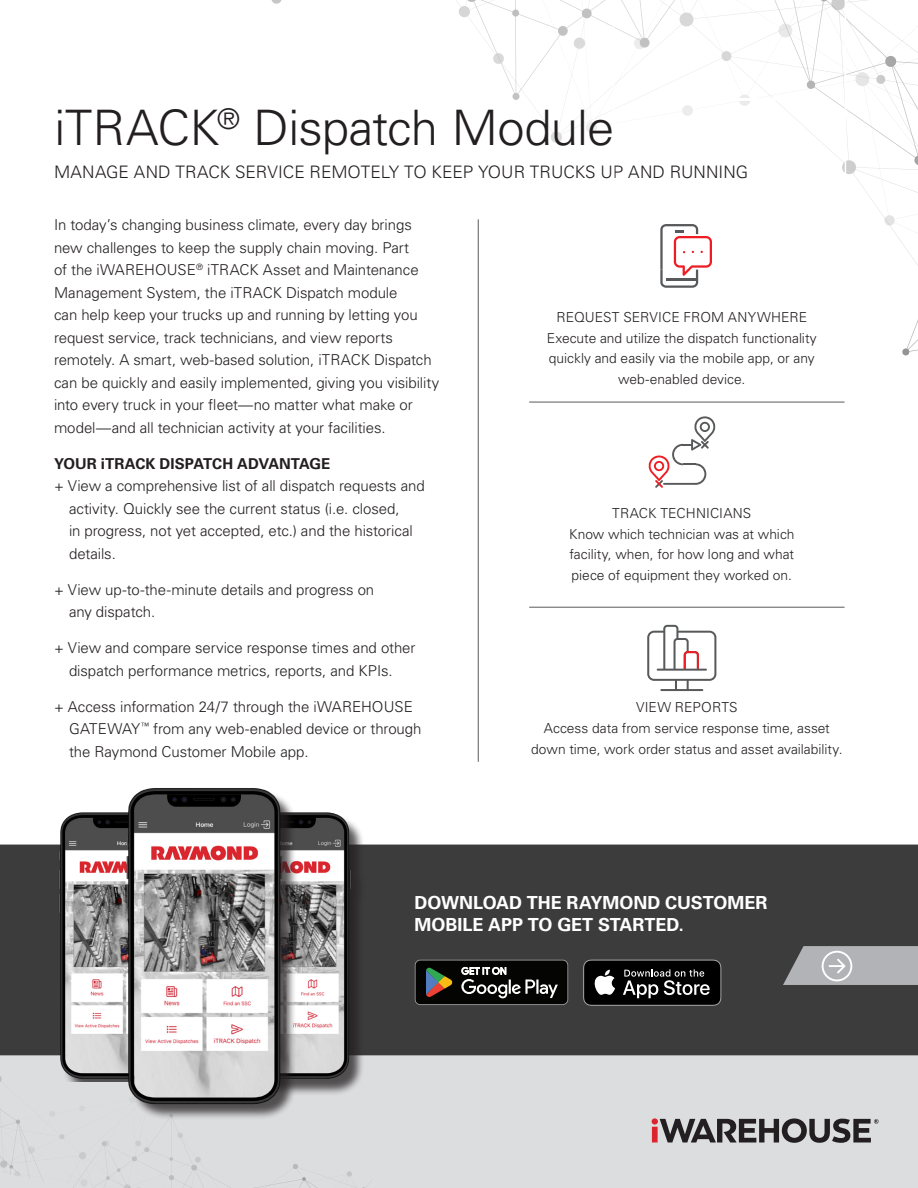
<style>
.page{position:relative;width:918px;height:1188px;background:#fff}
.page>*{position:absolute;margin:0;border:0;box-sizing:border-box;transform-origin:0 0}
.t1{font:300 48.9px "Univers LT Std";letter-spacing:-.015em;color:#231f20}
.Body_Copy{font:700 18px/22.5px "Univers LT Std";letter-spacing:-.005em;color:#fff}
.Headline_-_Sellsheet{font:300 17.25px "Univers LT Std";color:#231f20}
.Body_Copy-2{font:300 15px/22.5px "Univers LT Std";letter-spacing:-.005em;color:#231f20}
.Body_Copy-3{font:700 15px "Univers LT Std";color:#231f20}
.Body_Copy-4{font:300 13.8px/20.7px "Univers LT Std";color:#231f20;text-align:center}
.t2{font:9.6px "Product Sans";letter-spacing:.02em;color:#fff}
</style>
<div class="page">
<div style="left:0;top:1013px;width:918px;height:175px;background:#dcdddf"></div>
<svg style="left:652px;top:1118px;width:227px;height:25px"></svg>
<div style="left:0;top:845px;width:918px;height:210px;background:#3c3c3d"></div>
<svg style="left:0;top:985px;width:396px;height:203px"></svg>
<svg style="left:16px;top:1120px;width:4px;height:4px"></svg>
<svg style="left:191px;top:1157px;width:10px;height:14px"></svg>
<svg style="left:169px;top:1175px;width:5px;height:5px"></svg>
<svg style="left:102px;top:1140px;width:8px;height:6px"></svg>
<svg style="left:132px;top:1140px;width:17px;height:22px"></svg>
<svg style="left:124px;top:1184px;width:18px;height:4px"></svg>
<svg style="left:106px;top:1176px;width:4px;height:4px"></svg>
<svg style="left:0;top:1160px;width:20px;height:17px"></svg>
<svg style="left:169px;top:1157px;width:4px;height:4px"></svg>
<svg style="left:117px;top:1168px;width:4px;height:4px"></svg>
<svg style="left:302px;top:1177px;width:4px;height:4px"></svg>
<svg style="left:271px;top:0;width:647px;height:365px"></svg>
<svg style="left:884px;top:56px;width:13px;height:11px"></svg>
<svg style="left:914px;top:155px;width:4px;height:10px"></svg>
<svg style="left:902px;top:348px;width:8px;height:8px"></svg>
<svg style="left:458px;top:0;width:18px;height:17px"></svg>
<svg style="left:582px;top:9px;width:10px;height:9px"></svg>
<svg style="left:558px;top:26px;width:10px;height:10px"></svg>
<svg style="left:512px;top:93px;width:8px;height:7px"></svg>
<svg style="left:512px;top:10px;width:7px;height:7px"></svg>
<svg style="left:613px;top:0;width:233px;height:191px"></svg>
<hr style="left:652px;top:98px;width:146px;height:3px;background:#fff">
<svg style="left:660px;top:224px;width:52px;height:64px"></svg>
<svg style="left:648px;top:416px;width:68px;height:72px"></svg>
<svg style="left:647px;top:625px;width:69px;height:66px"></svg>
<hr style="left:529px;top:402px;width:316px;height:1px;background:#5a5a5d">
<hr style="left:478px;top:219px;width:1px;height:543px;background:#5a5a5d">
<hr style="left:529px;top:607px;width:316px;height:1px;background:#5a5a5d">
<svg style="left:783px;top:946px;width:135px;height:39px"></svg>
<svg style="left:415px;top:960px;width:153px;height:45px"></svg>
<svg style="left:583px;top:960px;width:138px;height:46px"></svg>
<img style="left:56px;top:812px;width:68px;height:270px">
<div style="left:221px;top:815px;width:146px;height:281px;background:#231f20;opacity:.75"></div>
<img style="left:299px;top:812px;width:54px;height:270px">
<div style="left:129px;top:790px;width:170px;height:330px;background:#231f20;opacity:.75"></div>
<img style="left:124px;top:788px;width:161px;height:319px">
<p class="t1" style="left:54px;top:98px;width:562px">iTRACK<sup>®</sup> Dispatch Module</p>
<p class="Headline_-_Sellsheet" style="left:54px;top:162px;width:696px">MANAGE AND TRACK SERVICE REMOTELY TO KEEP YOUR TRUCKS UP AND RUNNING</p>
<p class="Body_Copy-2" style="left:54px;top:214px;width:387px">In today’s changing business climate, every day brings new challenges to keep the supply chain moving. Part<br>of the iWAREHOUSE<sup>®</sup> iTRACK Asset and Maintenance Management System, the iTRACK Dispatch module<br>can help keep your trucks up and running by letting you request service, track technicians, and view reports remotely. A smart, web-based solution, iTRACK Dispatch can be quickly and easily implemented, giving you visibility into every truck in your fleet—no matter what make or model—and all technician activity at your facilities.</p>
<p class="Body_Copy-3" style="left:54px;top:455px;width:278px">YOUR iTRACK DISPATCH ADVANTAGE</p>
<p class="Body_Copy-2" style="left:69px;top:475px;width:357px;text-indent:-15px">+ View a comprehensive list of all dispatch requests and activity. Quickly see the current status (i.e. closed,<br>in progress, not yet accepted, etc.) and the historical details.</p>
<p class="Body_Copy-2" style="left:69px;top:578px;width:307px;text-indent:-15px">+ View up-to-the-minute details and progress on any dispatch.</p>
<p class="Body_Copy-2" style="left:54px;top:637px;width:363px;text-align:center">+ View and compare service response times and other dispatch performance metrics, reports, and KPIs.</p>
<p class="Body_Copy-2" style="left:69px;top:695px;width:354px;text-indent:-15px">+ Access information 24/7 through the iWAREHOUSE<br>GATEWAY<sup>™</sup> from any web-enabled device or through the Raymond Customer Mobile app.</p>
<p class="Body_Copy-4" style="left:547px;top:307px;width:272px">REQUEST SERVICE FROM ANYWHERE Execute and utilize the dispatch functionality quickly and easily via the mobile app, or any web-enabled device.</p>
<p class="Body_Copy-4" style="left:569px;top:503px;width:227px">TRACK TECHNICIANS<br>Know which technician was at which facility, when, for how long and what piece of equipment they worked on.</p>
<p class="Body_Copy-4" style="left:531px;top:697px;width:313px">VIEW REPORTS<br>Access data from service response time, asset down time, work order status and asset availability.</p>
<p class="Body_Copy" style="left:415px;top:891px;width:354px">DOWNLOAD THE RAYMOND CUSTOMER<br>MOBILE APP TO GET STARTED.</p>
<p class="t2" style="left:461px;top:965px;width:47px">GET IT ON</p>
</div>
